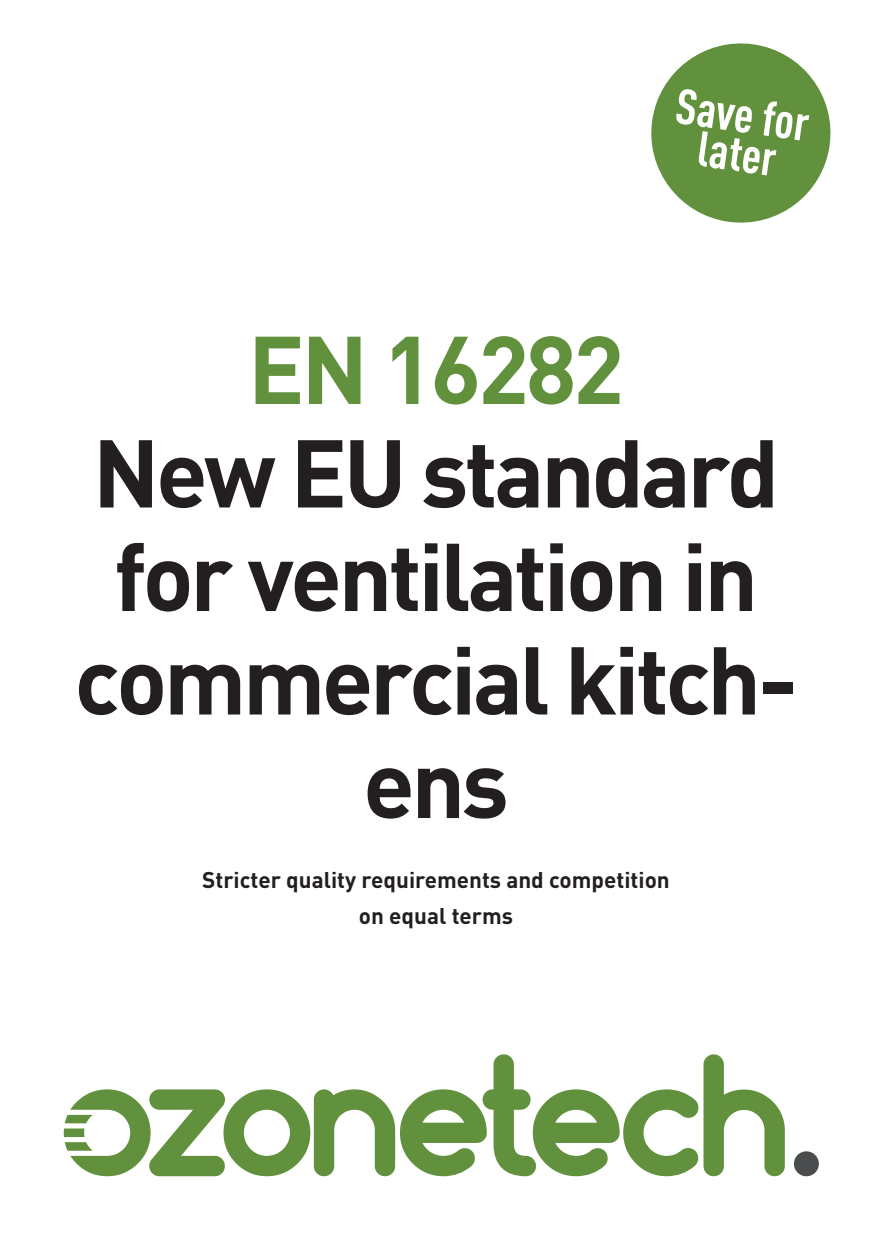
<style>
.page{position:relative;width:872px;height:1242px;background:#fff}
.page>*{position:absolute;margin:0;border:0;box-sizing:border-box;transform-origin:0 0}
.t1{font:700 94.5px/103.5px "DINOT";letter-spacing:-.04em;color:#231f20;text-align:center}
.t2{font:700 94.5px "DINOT";letter-spacing:-.04em;color:#62913e}
.t3{font:700 condensed 49.05px/39.2px "DINOT";color:#fff;text-align:center}
.t4{font:700 22.5px/36px "DINOT";color:#231f20;text-align:center}
</style>
<div class="page">
<svg style="left:64px;top:1054px;width:721px;height:122px"></svg>
<div style="left:794px;top:1151px;width:25px;height:25px;background:#4b4c4d;border-radius:50%"></div>
<svg style="left:651px;top:43px;width:180px;height:180px"></svg>
<h2 class="t3" style="left:679px;top:85px;width:136px;rotate:8deg">Save for later</h2>
<h1 class="t2" style="left:248px;top:308px;width:378px">EN 16282</h1>
<h1 class="t1" style="left:75px;top:419px;width:724px">New EU standard for ventilation in commercial kitch&shy;ens</h1>
<p class="t4" style="left:202px;top:861px;width:469px">Stricter quality requirements and competition on equal terms</p>
</div>
